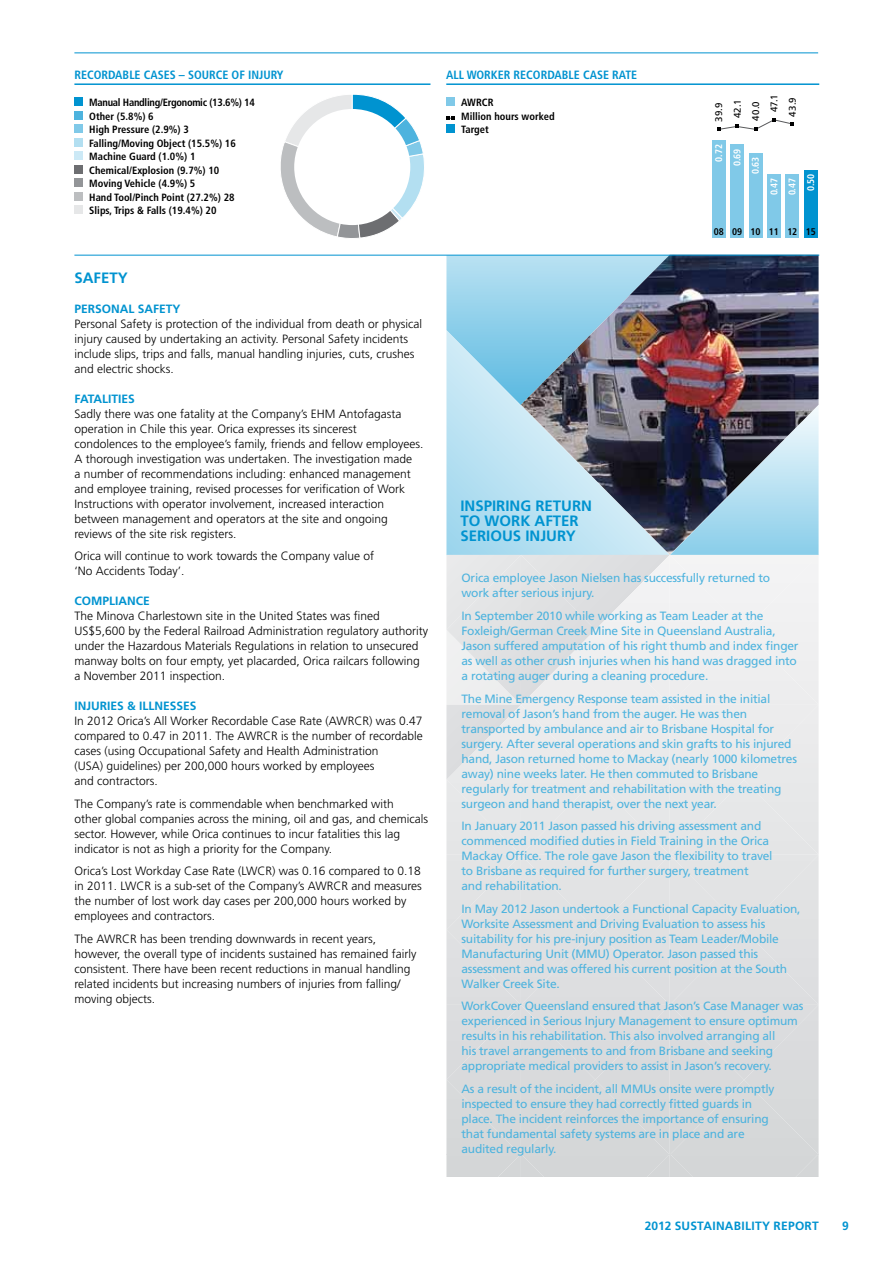
<style>
.page{position:relative;width:893px;height:1263px;background:#fff}
.page>*{position:absolute;margin:0;border:0;box-sizing:border-box;transform-origin:0 0}
.t1{font:700 15px/15px "Frutiger";color:#0093d0}
.t2{font:300 12px/15px "Frutiger";color:#000}
.t3{font:12px/15px "Frutiger";letter-spacing:-.02em;color:#4db3de}
.t4{font:700 condensed 12px "Frutiger";color:#0093d0}
.t5{font:700 12px "Frutiger";color:#0093d0}
.t6{font:700 12px "Frutiger";letter-spacing:.02em;color:#0093d0}
.t7{font:700 condensed 10.5px "Frutiger LT Std";color:#000}
.t8{font:700 condensed 9.75px/18.3px "Frutiger LT Std";letter-spacing:-.015em;color:#fff;text-align:center}
.t9{font:9.75px/18.5px "Frutiger";letter-spacing:.015em;color:#000;text-align:center}
.t10{font:700 condensed 9.75px "Frutiger LT Std";letter-spacing:-.015em;color:#000}
</style>
<div class="page">
<svg style="left:446px;top:256px;width:373px;height:921px;background:#c2c8cf"></svg>
<div style="left:785px;top:174px;width:14px;height:64px;background:#80c9e8"></div>
<div style="left:712px;top:141px;width:14px;height:97px;background:#80c9e8"></div>
<div style="left:730px;top:145px;width:14px;height:93px;background:#80c9e8"></div>
<div style="left:749px;top:153px;width:13px;height:85px;background:#80c9e8"></div>
<div style="left:767px;top:174px;width:14px;height:64px;background:#80c9e8"></div>
<div style="left:804px;top:170px;width:13px;height:68px;background:#0093d0"></div>
<svg style="left:717px;top:118px;width:77px;height:13px"></svg>
<hr style="left:74px;top:83px;width:356px;height:2px;background:#0093d0">
<div style="left:74px;top:97px;width:9px;height:9px;background:#0093d0"></div>
<div style="left:74px;top:111px;width:9px;height:9px;background:#4db3de"></div>
<div style="left:74px;top:124px;width:9px;height:9px;background:#80c9e8"></div>
<div style="left:74px;top:138px;width:9px;height:9px;background:#b3dff1"></div>
<div style="left:74px;top:151px;width:9px;height:9px;background:#cce9f6"></div>
<div style="left:74px;top:165px;width:9px;height:9px;background:#6d6e71"></div>
<div style="left:74px;top:178px;width:9px;height:9px;background:#939598"></div>
<div style="left:74px;top:192px;width:9px;height:9px;background:#bcbec0"></div>
<div style="left:74px;top:205px;width:9px;height:9px;background:#e6e7e8"></div>
<svg style="left:280px;top:94px;width:144px;height:144px"></svg>
<div style="left:294px;top:109px;width:116px;height:116px;background:#fff;border-radius:50%"></div>
<hr style="left:446px;top:83px;width:373px;height:2px;background:#0093d0">
<div style="left:446px;top:97px;width:9px;height:9px;background:#80c9e8"></div>
<svg style="left:446px;top:117px;width:9px;height:3px"></svg>
<div style="left:446px;top:124px;width:9px;height:9px;background:#0093d0"></div>
<hr style="left:74px;top:53px;width:744px;height:1px;background:#0093d0">
<hr style="left:74px;top:255px;width:745px;height:1px;background:#0093d0">
<p class="t4" style="left:74px;top:68px;width:210px">RECORDABLE CASES – SOURCE OF INJURY</p>
<p class="t7" style="left:83px;top:96px;width:173px">Manual Handling/Ergonomic (13.6%) 14</p>
<p class="t7" style="left:83px;top:110px;width:72px">Other (5.8%) 6</p>
<p class="t7" style="left:83px;top:123px;width:107px">H igh Pressure (2.9%) 3</p>
<p class="t7" style="left:83px;top:137px;width:154px">Falling/Moving Object (15.5%) 16</p>
<p class="t7" style="left:83px;top:150px;width:114px">Machine Guard (1.0%) 1</p>
<p class="t7" style="left:89px;top:164px;width:132px">Chemical/Explosion (9.7%) 10</p>
<p class="t7" style="left:83px;top:177px;width:114px">Moving Vehicle (4.9%) 5</p>
<p class="t7" style="left:83px;top:191px;width:153px">Hand Tool/Pinch Point (27.2%) 28</p>
<p class="t7" style="left:83px;top:204px;width:135px">Slips, Trips &amp; Falls (19.4%) 20</p>
<p class="t1" style="left:74px;top:270px;width:55px">SAFETY</p>
<p class="t5" style="left:74px;top:301px;width:15px">PERSO</p>
<p class="t5" style="left:111px;top:301px;width:71px">NAL SAFETY</p>
<p class="t2" style="left:74px;top:316px;width:349px">Personal Safety is protection of the individual from death or physical injury caused by undertaking an activity. Personal Safety incidents include slips, trips and falls, manual handling injuries, cuts, crushes and electric shocks.</p>
<p class="t5" style="left:74px;top:391px;width:54px">FATALITIES</p>
<p class="t2" style="left:74px;top:406px;width:350px">Sadly there was one fatality at the Company’s EHM Antofagasta operation in Chile this year. Orica expresses its sincerest<br>condolences to the employee’s family, friends and fellow employees.<br>A thorough investigation was undertaken. The investigation made<br>a number of recommendations including: enhanced management and employee training, revised processes for verification of Work Instructions with operator involvement, increased interaction between management and operators at the site and ongoing reviews of the site risk registers.</p>
<p class="t2" style="left:74px;top:548px;width:301px">Orica will continue to work towards the Company value of ‘No Accidents Today’.</p>
<p class="t5" style="left:74px;top:594px;width:10px">COMP</p>
<p class="t5" style="left:109px;top:594px;width:40px">LIANCE</p>
<p class="t2" style="left:74px;top:608px;width:355px">The Minova Charlestown site in the United States was fined US$5,600 by the Federal Railroad Administration regulatory authority under the Hazardous Materials Regulations in relation to unsecured manway bolts on four empty, yet placarded, Orica railcars following a November 2011 inspection.</p>
<p class="t5" style="left:74px;top:699px;width:97px">INJURIES &amp; ILLNESSES</p>
<p class="t2" style="left:74px;top:713px;width:350px">In 2012 Orica’s All Worker Recordable Case Rate (AWRCR) was 0.47 compared to 0.47 in 2011. The AWRCR is the number of recordable cases (using Occupational Safety and Health Administration<br>(USA) guidelines) per 200,000 hours worked by employees<br>and contractors.</p>
<p class="t2" style="left:74px;top:796px;width:355px">The Company’s rate is commendable when benchmarked with<br>other global companies across the mining, oil and gas, and chemicals sector. However, while Orica continues to incur fatalities this lag indicator is not as high a priority for the Company.</p>
<p class="t2" style="left:74px;top:863px;width:349px">Orica’s Lost Workday Case Rate (LWCR) was 0.16 compared to 0.18 in 2011. LWCR is a sub-set of the Company’s AWRCR and measures the number of lost work day cases per 200,000 hours worked by employees and contractors.</p>
<p class="t2" style="left:74px;top:931px;width:344px">The AWRCR has been trending downwards in recent years, however, the overall type of incidents sustained has remained fairly consistent. There have been recent reductions in manual handling related incidents but increasing numbers of injuries from falling/ moving objects.</p>
<p class="t4" style="left:446px;top:68px;width:192px">ALL WORKER RECORDABLE CASE RATE</p>
<p class="t7" style="left:455px;top:96px;width:39px">AWRCR</p>
<p class="t7" style="left:455px;top:110px;width:101px">M illion hours worked</p>
<p class="t7" style="left:461px;top:123px;width:29px">Target</p>
<p class="t9" style="left:709px;top:122px;width:24px;rotate:-90deg">39.9<br>42.1</p>
<p class="t9" style="left:765px;top:117px;width:23px;rotate:-90deg">47.1<br>43.9</p>
<p class="t9" style="left:746px;top:121px;width:21px;rotate:-90deg">40.0</p>
<p class="t8" style="left:710px;top:162px;width:19px;rotate:-90deg">0.72</p>
<p class="t8" style="left:728px;top:166px;width:19px;rotate:-90deg">0.69</p>
<p class="t8" style="left:746px;top:174px;width:19px;rotate:-90deg">0.63</p>
<p class="t8" style="left:765px;top:195px;width:23px;rotate:-90deg">0.47<br>0.47<br>0.50</p>
<p class="t10" style="left:806px;top:226px;width:11px">15</p>
<p class="t10" style="left:714px;top:226px;width:85px">08 09 10 11 12</p>
<p class="t1" style="left:460px;top:498px;width:133px">INSPIRING RETURN<br>TO WOR</p>
<p class="t1" style="left:460px;top:513px;width:117px;text-indent:60px">K AFTER<br>SERIOUS INJURY</p>
<p class="t3" style="left:461px;top:571px;width:310px">Orica employee Jason Nielsen has successfully returned to work after serious injury.</p>
<p class="t3" style="left:461px;top:608px;width:339px">I n September 2010 while working as Team Leader at the Foxleigh/German Creek M ine Site in Queensland Australia, Jason suffered amputation of his right thumb and index finger as well as other crush injuries when his hand was dragged into a rotating auger during a cleaning procedure.</p>
<p class="t3" style="left:461px;top:691px;width:337px">The M ine E mergency Response team assisted in the initial removal of Jason’s hand from the auger. He was then transported by ambulance and air to B risbane Hospital for surgery. After several operations and skin grafts to his injured hand, Jason returned home to Mackay (nearly 1000 kilometres away) nine weeks later. He then commuted to B risbane regularly for treatment and rehabilitation with the treating surgeon and hand therapist, over the next year.</p>
<p class="t3" style="left:461px;top:818px;width:313px">I n January 2011 Jason passed his driving assessment and commenced modified duties in Field Training in the Orica Mackay Office. The role gave Jason the flexibility to travel to B risbane as required for further surgery, treatment<br>and rehabilitation.</p>
<p class="t3" style="left:461px;top:901px;width:341px">I n May 2012 Jason undertook a Functional Capacity Evaluation, Worksite Assessment and Driving Evaluation to assess his suitability for his pre-injury position as Team Leader/Mobile Manufacturing U nit (MMU</p>
<p class="t3" style="left:461px;top:946px;width:327px;text-indent:144px">) Operator. Jason passed this assessment and was offered his current position at the South<br>Walker Creek Site.</p>
<p class="t3" style="left:461px;top:998px;width:344px">WorkCover Queensland ensured that Jason’s Case Manager was experienced in Serious I njury Management to ensure optimum results in his rehabilitation. This also involved arranging all<br>his travel arrangements to and from B risbane and seeking appropriate medical providers to assist in Jason’s recovery.</p>
<p class="t3" style="left:461px;top:1081px;width:171px">As a result of the incident, all MMU</p>
<p class="t3" style="left:461px;top:1081px;width:315px;text-indent:190px">s onsite were promptly inspected to ensure they had correctly fitted guards in place. The incident reinforces the importance of ensuring that fundamental safety systems are in place and are audited regularly.</p>
<p class="t6" style="left:645px;top:1219px;width:176px">2012 SUSTAINABILITY REPORT</p>
<p class="t5" style="left:842px;top:1219px;width:8px">9</p>
</div>
